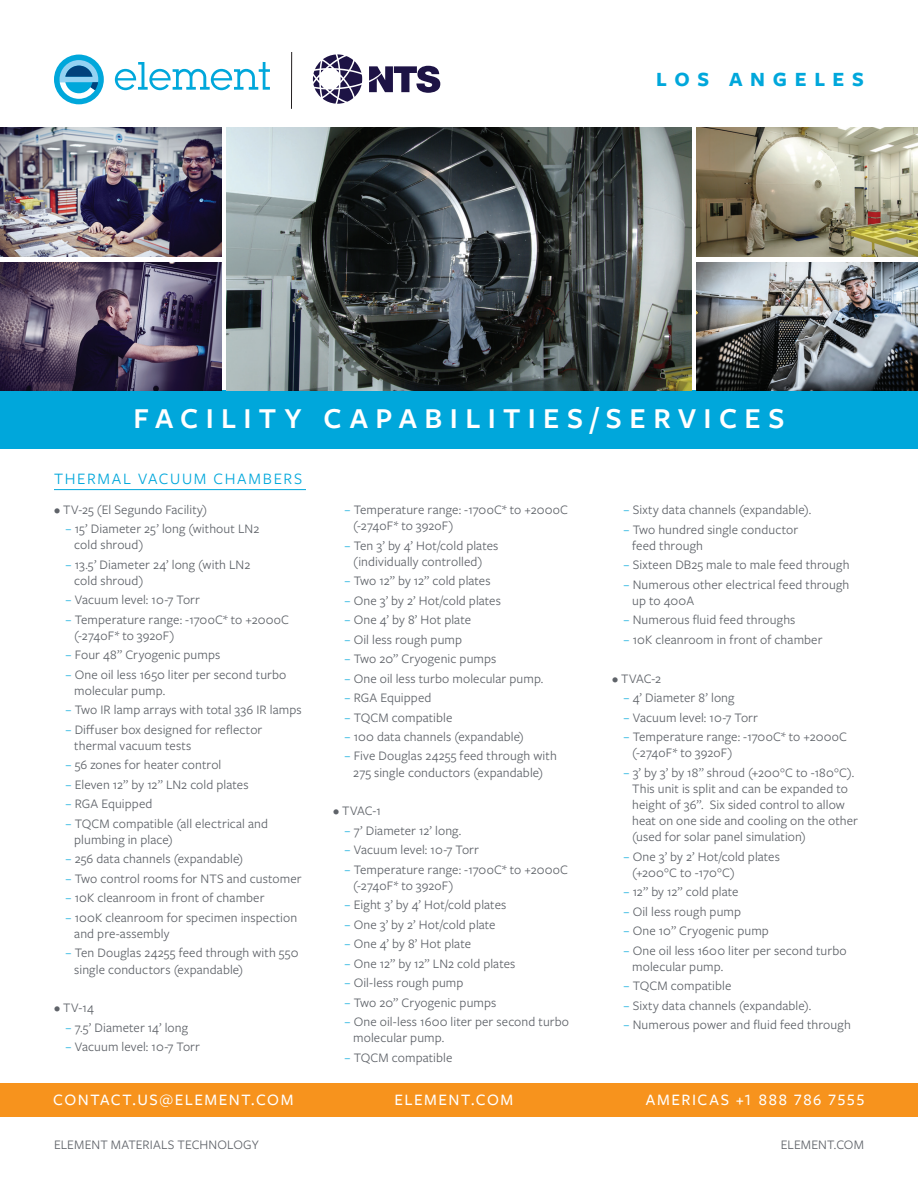
<style>
.page{position:relative;width:918px;height:1188px;background:#fff}
.page>*{position:absolute;margin:0;border:0;box-sizing:border-box;transform-origin:0 0}
.t1{font:600 30px "Freight Sans Pro";letter-spacing:.25em;color:#fff}
.t2{font:700 21px "Freight Sans Pro";letter-spacing:.365em;color:#00a7db}
.t3{font:500 16.5px "Freight Sans Pro";letter-spacing:.09em;color:#fff}
.SUBHEADS_UNDERLINED{font:16.5px "Freight Sans Pro";letter-spacing:.105em;color:#00a7db}
.t4{font:13.5px/16.2px "Freight Sans Pro";letter-spacing:.01em;color:#5f6369}
.s1{color:#00a7db}
</style>
<div class="page">
<div style="left:0;top:1083px;width:918px;height:34px;background:#f7931d"></div>
<svg style="left:115px;top:62px;width:155px;height:28px"></svg>
<div style="left:54px;top:55px;width:50px;height:49px;background:#00a7db;border-radius:50%"></div>
<svg style="left:60px;top:60px;width:38px;height:39px"></svg>
<svg style="left:369px;top:66px;width:71px;height:27px"></svg>
<svg style="left:313px;top:54px;width:49px;height:50px"></svg>
<hr style="left:291px;top:52px;width:1px;height:57px;background:#231f20">
<div style="left:0;top:391px;width:918px;height:58px;background:#00a7db"></div>
<img style="left:696px;top:128px;width:222px;height:128px">
<img style="left:696px;top:262px;width:222px;height:129px">
<img style="left:0;top:128px;width:222px;height:128px">
<img style="left:0;top:262px;width:222px;height:129px">
<img style="left:227px;top:128px;width:464px;height:263px">
<hr style="left:54px;top:489px;width:252px;height:1px;background:#00a7db">
<p class="t2" style="left:656px;top:64px;width:209px">LOS ANGELES</p>
<p class="t1" style="left:134px;top:398px;width:652px">FACILITY CAPABILITIES/SERVICES</p>
<p class="SUBHEADS_UNDERLINED" style="left:54px;top:467px;width:250px">THERMAL VACUUM CHAMBERS</p>
<p class="t4" style="left:54px;top:500px;width:155px">• TV-25 (El Segundo Facility)</p>
<p class="t4" style="left:74px;top:520px;width:187px;text-indent:-9px"><span class="s1">–</span> 15’ Diameter 25’ long (without LN2 cold shroud)</p>
<p class="t4" style="left:74px;top:556px;width:178px;text-indent:-9px"><span class="s1">–</span> 13.5’ Diameter 24’ long (with LN2 cold shroud)</p>
<p class="t4" style="left:66px;top:591px;width:136px"><span class="s1">–</span> Vacuum level: 10-7 Torr</p>
<p class="t4" style="left:74px;top:611px;width:216px;text-indent:-9px"><span class="s1">–</span> Temperature range: -170oC* to +200oC (-274oF* to 392oF)</p>
<p class="t4" style="left:66px;top:646px;width:156px"><span class="s1">–</span> Four 48” Cryogenic pumps</p>
<p class="t4" style="left:74px;top:666px;width:214px;text-indent:-9px"><span class="s1">–</span> One oil less 1650 liter per second turbo molecular pump.</p>
<p class="t4" style="left:66px;top:701px;width:238px"><span class="s1">–</span> Two IR lamp arrays with total 336 IR lamps</p>
<p class="t4" style="left:74px;top:721px;width:190px;text-indent:-9px"><span class="s1">–</span> Diffuser box designed for reflector thermal vacuum tests</p>
<p class="t4" style="left:66px;top:756px;width:157px"><span class="s1">–</span> 56 zones for heater control</p>
<p class="t4" style="left:66px;top:776px;width:184px"><span class="s1">–</span> Eleven 12” by 12” LN2 cold plates</p>
<p class="t4" style="left:66px;top:795px;width:88px"><span class="s1">–</span> RGA Equipped</p>
<p class="t4" style="left:74px;top:815px;width:195px;text-indent:-9px"><span class="s1">–</span> TQCM compatible (all electrical and plumbing in place)</p>
<p class="t4" style="left:66px;top:850px;width:179px"><span class="s1">–</span> 256 data channels (expandable)</p>
<p class="t4" style="left:66px;top:870px;width:238px"><span class="s1">–</span> Two control rooms for NTS and customer</p>
<p class="t4" style="left:66px;top:889px;width:200px"><span class="s1">–</span> 10K cleanroom in front of chamber</p>
<p class="t4" style="left:74px;top:909px;width:225px;text-indent:-9px"><span class="s1">–</span> 100K cleanroom for specimen inspection and pre-assembly</p>
<p class="t4" style="left:74px;top:944px;width:226px;text-indent:-9px"><span class="s1">–</span> Ten Douglas 24255 feed through with 550 single conductors (expandable)</p>
<p class="t4" style="left:54px;top:999px;width:41px">• TV-14</p>
<p class="t4" style="left:66px;top:1019px;width:124px"><span class="s1">–</span> 7.5’ Diameter 14’ long</p>
<p class="t4" style="left:66px;top:1038px;width:136px"><span class="s1">–</span> Vacuum level: 10-7 Torr</p>
<p class="t4" style="left:624px;top:501px;width:189px"><span class="s1">–</span> Sixty data channels (expandable).</p>
<p class="t4" style="left:632px;top:521px;width:168px;text-indent:-9px"><span class="s1">–</span> Two hundred single conductor feed through</p>
<p class="t4" style="left:624px;top:556px;width:227px"><span class="s1">–</span> Sixteen DB25 male to male feed through</p>
<p class="t4" style="left:632px;top:576px;width:219px;text-indent:-9px"><span class="s1">–</span> Numerous other electrical feed through up to 400A</p>
<p class="t4" style="left:624px;top:611px;width:173px"><span class="s1">–</span> Numerous fluid feed throughs</p>
<p class="t4" style="left:624px;top:631px;width:200px"><span class="s1">–</span> 10K cleanroom in front of chamber</p>
<p class="t4" style="left:612px;top:670px;width:51px">• TVAC-2</p>
<p class="t4" style="left:624px;top:689px;width:112px"><span class="s1">–</span> 4’ Diameter 8’ long</p>
<p class="t4" style="left:624px;top:708px;width:136px"><span class="s1">–</span> Vacuum level: 10-7 Torr</p>
<p class="t4" style="left:632px;top:728px;width:216px;text-indent:-9px"><span class="s1">–</span> Temperature range: -170oC* to +200oC (-274oF* to 392oF)</p>
<p class="t4" style="left:632px;top:764px;width:227px;text-indent:-9px"><span class="s1">–</span> 3’ by 3’ by 18” shroud (+200°C to -180°C).<br>This unit is split and can be expanded to height of 36”. Six sided control to allow heat on one side and cooling on the other (used for solar panel simulation)</p>
<p class="t4" style="left:632px;top:848px;width:149px;text-indent:-9px"><span class="s1">–</span> One 3’ by 2’ Hot/cold plates (+200°C to -170°C)</p>
<p class="t4" style="left:624px;top:883px;width:117px"><span class="s1">–</span> 12” by 12” cold plate</p>
<p class="t4" style="left:624px;top:903px;width:119px"><span class="s1">–</span> Oil less rough pump</p>
<p class="t4" style="left:624px;top:922px;width:147px"><span class="s1">–</span> One 10” Cryogenic pump</p>
<p class="t4" style="left:632px;top:942px;width:216px;text-indent:-9px"><span class="s1">–</span> One oil less 1600 liter per second turbo molecular pump.</p>
<p class="t4" style="left:624px;top:977px;width:109px"><span class="s1">–</span> TQCM compatible</p>
<p class="t4" style="left:624px;top:997px;width:189px"><span class="s1">–</span> Sixty data channels (expandable).</p>
<p class="t4" style="left:624px;top:1016px;width:229px"><span class="s1">–</span> Numerous power and fluid feed through</p>
<p class="t4" style="left:353px;top:501px;width:216px;text-indent:-9px"><span class="s1">–</span> Temperature range: -170oC* to +200oC (-274oF* to 392oF)</p>
<p class="t4" style="left:345px;top:537px;width:155px;text-align:center"><span class="s1">–</span> Ten 3’ by 4’ Hot/cold plates (individually controlled)</p>
<p class="t4" style="left:345px;top:572px;width:148px"><span class="s1">–</span> Two 12” by 12” cold plates</p>
<p class="t4" style="left:345px;top:592px;width:158px"><span class="s1">–</span> One 3’ by 2’ Hot/cold plates</p>
<p class="t4" style="left:345px;top:611px;width:128px"><span class="s1">–</span> One 4’ by 8’ Hot plate</p>
<p class="t4" style="left:345px;top:631px;width:119px"><span class="s1">–</span> Oil less rough pump</p>
<p class="t4" style="left:345px;top:650px;width:153px"><span class="s1">–</span> Two 20” Cryogenic pumps</p>
<p class="t4" style="left:345px;top:670px;width:200px"><span class="s1">–</span> One oil less turbo molecular pump.</p>
<p class="t4" style="left:345px;top:689px;width:88px"><span class="s1">–</span> RGA Equipped</p>
<p class="t4" style="left:345px;top:708px;width:109px"><span class="s1">–</span> TQCM compatible</p>
<p class="t4" style="left:345px;top:728px;width:181px"><span class="s1">–</span> 100 data channels (expandable)</p>
<p class="t4" style="left:345px;top:747px;width:214px;text-align:center"><span class="s1">–</span> Five Douglas 24255 feed through with<br>275 single conductors (expandable)</p>
<p class="t4" style="left:333px;top:802px;width:50px">• TVAC-1</p>
<p class="t4" style="left:345px;top:822px;width:118px"><span class="s1">–</span> 7’ Diameter 12’ long.</p>
<p class="t4" style="left:345px;top:841px;width:136px"><span class="s1">–</span> Vacuum level: 10-7 Torr</p>
<p class="t4" style="left:353px;top:861px;width:216px;text-indent:-9px"><span class="s1">–</span> Temperature range: -170oC* to +200oC (-274oF* to 392oF)</p>
<p class="t4" style="left:345px;top:896px;width:163px"><span class="s1">–</span> Eight 3’ by 4’ Hot/cold plates</p>
<p class="t4" style="left:345px;top:916px;width:153px"><span class="s1">–</span> One 3’ by 2’ Hot/cold plate</p>
<p class="t4" style="left:345px;top:935px;width:128px"><span class="s1">–</span> One 4’ by 8’ Hot plate</p>
<p class="t4" style="left:345px;top:955px;width:172px"><span class="s1">–</span> One 12” by 12” LN2 cold plates</p>
<p class="t4" style="left:345px;top:974px;width:120px"><span class="s1">–</span> Oil-less rough pump</p>
<p class="t4" style="left:345px;top:994px;width:153px"><span class="s1">–</span> Two 20” Cryogenic pumps</p>
<p class="t4" style="left:353px;top:1013px;width:217px;text-indent:-9px"><span class="s1">–</span> One oil-less 1600 liter per second turbo molecular pump.</p>
<p class="t4" style="left:345px;top:1049px;width:109px"><span class="s1">–</span> TQCM compatible</p>
<p class="t3" style="left:53px;top:1088px;width:242px">CONTACT.US@ELEMENT.COM</p>
<p class="t3" style="left:395px;top:1088px;width:120px">ELEMENT.COM</p>
<p class="t3" style="left:646px;top:1088px;width:220px">AMERICAS +1 888 786 7555</p>
<p class="t4" style="left:54px;top:1136px;width:206px">ELEMENT MATERIALS TECHNOLOGY</p>
<p class="t4" style="left:781px;top:1136px;width:85px">ELEMENT.COM</p>
</div>
